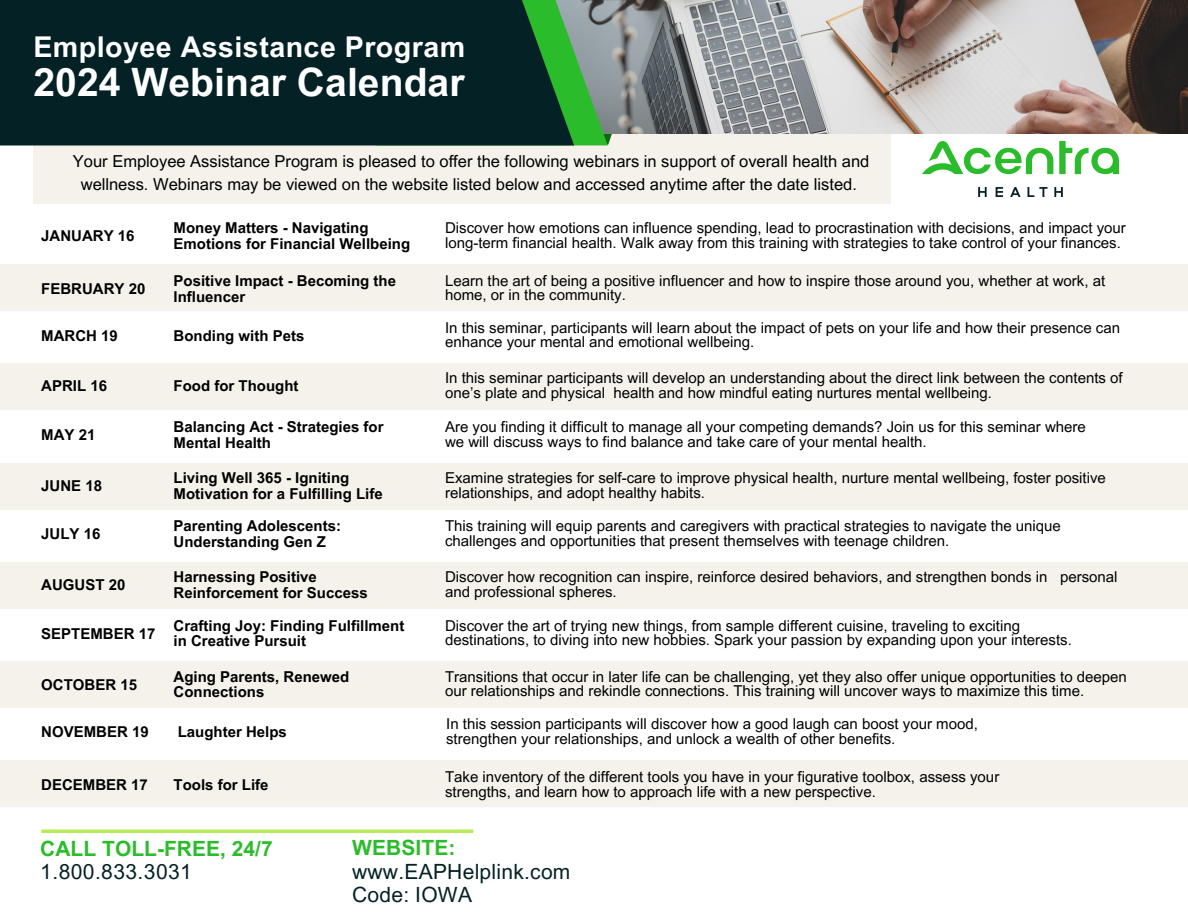
<style>
.page{position:relative;width:1188px;height:918px;background:#fff}
.page>*{position:absolute;margin:0;border:0;box-sizing:border-box;transform-origin:0 0}
.t1{font:700 39.15px "Arial MT Pro";color:#fff}
.t2{font:700 28.65px "Arial MT Pro";letter-spacing:.015em;color:#fff}
.t3{font:21px "Arial MT Pro";letter-spacing:.015em;color:#042126}
.t4{font:700 21px "Arial MT Pro";color:#2bbc2b}
.t5{font:16.5px/22.5px "Arial MT Pro";color:#000;text-align:center}
.t6{font:15px/14.7px "Arial MT Pro";color:#000}
.t7{font:700 15px/15.8px "Arial MT Pro";color:#000}
</style>
<div class="page">
<div style="left:33px;top:68px;width:858px;height:136px;background:#f5f1eb"></div>
<svg style="left:574px;top:134px;width:38px;height:12px"></svg>
<img style="left:608px;top:0;width:580px;height:134px">
<svg style="left:574px;top:0;width:34px;height:145px;background:#6ea378"></svg>
<div style="left:0;top:0;width:574px;height:146px;background:#042126"></div>
<img style="left:922px;top:141px;width:196px;height:56px">
<div style="left:0;top:463px;width:1188px;height:46px;background:#f5f1eb"></div>
<div style="left:0;top:562px;width:1188px;height:47px;background:#f5f1eb"></div>
<div style="left:0;top:661px;width:1188px;height:47px;background:#f5f1eb"></div>
<div style="left:0;top:760px;width:1188px;height:47px;background:#f5f1eb"></div>
<div style="left:0;top:264px;width:1188px;height:47px;background:#f5f1eb"></div>
<div style="left:0;top:364px;width:1188px;height:46px;background:#f5f1eb"></div>
<hr style="left:41px;top:830px;width:432px;height:3px;background:#b4ea54">
<h2 class="t2" style="left:33px;top:36px;width:433px">Employee Assistance Program</h2>
<h1 class="t1" style="left:33px;top:68px;width:433px">2024 Webinar Calendar</h1>
<p class="t5" style="left:73px;top:152px;width:798px">Your Employee Assistance Program is pleased to offer the following webinars in support of overall health and wellness. Webinars may be viewed on the website listed below and accessed anytime after the date listed.</p>
<p class="t7" style="left:41px;top:230px;width:95px">JANUARY 16</p>
<p class="t7" style="left:174px;top:222px;width:238px">Money Matters - Navigating<br>Emotions for Financial Wellbeing</p>
<p class="t6" style="left:445px;top:223px;width:682px">Discover how emotions can influence spending, lead to procrastination with decisions, and impact your long-term financial health. Walk away from this training with strategies to take control of your finances.</p>
<p class="t7" style="left:41px;top:282px;width:106px">FEBRUARY 20</p>
<p class="t7" style="left:174px;top:275px;width:224px">Positive Impact - Becoming the<br>Influencer</p>
<p class="t6" style="left:445px;top:275px;width:662px">Learn the art of being a positive influencer and how to inspire those around you, whether at work, at home, or in the community.</p>
<p class="t7" style="left:41px;top:329px;width:78px">MARCH 19</p>
<p class="t7" style="left:174px;top:329px;width:132px">Bonding with Pets</p>
<p class="t6" style="left:445px;top:322px;width:677px">In this seminar, participants will learn about the impact of pets on your life and how their presence can enhance your mental and emotional wellbeing.</p>
<p class="t7" style="left:41px;top:380px;width:67px">APRIL 16</p>
<p class="t7" style="left:174px;top:380px;width:126px">Food for Thought</p>
<p class="t6" style="left:445px;top:372px;width:679px">In this seminar participants will develop an understanding about the direct link between the contents of one’s plate and physical health and how mindful eating nurtures mental wellbeing.</p>
<p class="t7" style="left:174px;top:421px;width:211px">Balancing Act - Strategies for<br>Mental Health</p>
<p class="t6" style="left:445px;top:422px;width:642px">Are you finding it difficult to manage all your competing demands? Join us for this seminar where we will discuss ways to find balance and take care of your mental health.</p>
<p class="t7" style="left:41px;top:429px;width:56px">MAY 21</p>
<p class="t7" style="left:41px;top:480px;width:62px">JUNE 18</p>
<p class="t7" style="left:174px;top:472px;width:211px">Living Well 365 - Igniting<br>Motivation for a Fulfilling Life</p>
<p class="t6" style="left:445px;top:473px;width:662px">Examine strategies for self-care to improve physical health, nurture mental wellbeing, foster positive relationships, and adopt healthy habits.</p>
<p class="t7" style="left:174px;top:520px;width:169px">Parenting Adolescents:<br>Understanding Gen Z</p>
<p class="t6" style="left:445px;top:521px;width:617px">This training will equip parents and caregivers with practical strategies to navigate the unique challenges and opportunities that present themselves with teenage children.</p>
<p class="t7" style="left:41px;top:528px;width:61px">JULY 16</p>
<p class="t7" style="left:41px;top:579px;width:86px">AUGUST 20</p>
<p class="t7" style="left:174px;top:571px;width:196px">Harnessing Positive<br>Reinforcement for Success</p>
<p class="t6" style="left:445px;top:572px;width:674px">Discover how recognition can inspire, reinforce desired behaviors, and strengthen bonds in personal and professional spheres.</p>
<p class="t6" style="left:445px;top:620px;width:628px">Discover the art of trying new things, from sample different cuisine, traveling to exciting destinations, to diving into new hobbies. Spark your passion by expanding upon your interests.</p>
<p class="t7" style="left:41px;top:627px;width:116px">SEPTEMBER 17</p>
<p class="t7" style="left:174px;top:619px;width:232px">Crafting Joy: Finding Fulfillment in Creative Pursuit</p>
<p class="t7" style="left:41px;top:678px;width:97px">OCTOBER 15</p>
<p class="t7" style="left:174px;top:670px;width:177px">Aging Parents, Renewed<br>Connections</p>
<p class="t6" style="left:445px;top:671px;width:683px">Transitions that occur in later life can be challenging, yet they also offer unique opportunities to deepen our relationships and rekindle connections. This training will uncover ways to maximize this time.</p>
<p class="t7" style="left:41px;top:726px;width:109px">NOVEMBER 19</p>
<p class="t7" style="left:178px;top:726px;width:111px">Laughter Helps</p>
<p class="t6" style="left:446px;top:719px;width:533px">In this session participants will discover how a good laugh can boost your mood, strengthen your relationships, and unlock a wealth of other benefits.</p>
<p class="t7" style="left:41px;top:779px;width:108px">DECEMBER 17</p>
<p class="t7" style="left:174px;top:779px;width:96px">Tools for Life</p>
<p class="t6" style="left:445px;top:771px;width:556px">Take inventory of the different tools you have in your figurative toolbox, assess your strengths, and learn how to approach life with a new perspective.</p>
<h3 class="t4" style="left:40px;top:841px;width:234px">CALL TOLL-FREE, 24/7</h3>
<h3 class="t3" style="left:40px;top:864px;width:153px">1.800.833.3031</h3>
<h3 class="t4" style="left:352px;top:839px;width:105px">WEBSITE:</h3>
<h3 class="t3" style="left:352px;top:886px;width:121px">Code: IOWA</h3>
<h3 class="t3" style="left:352px;top:864px;width:220px">www.EAPHelplink.com</h3>
</div>
